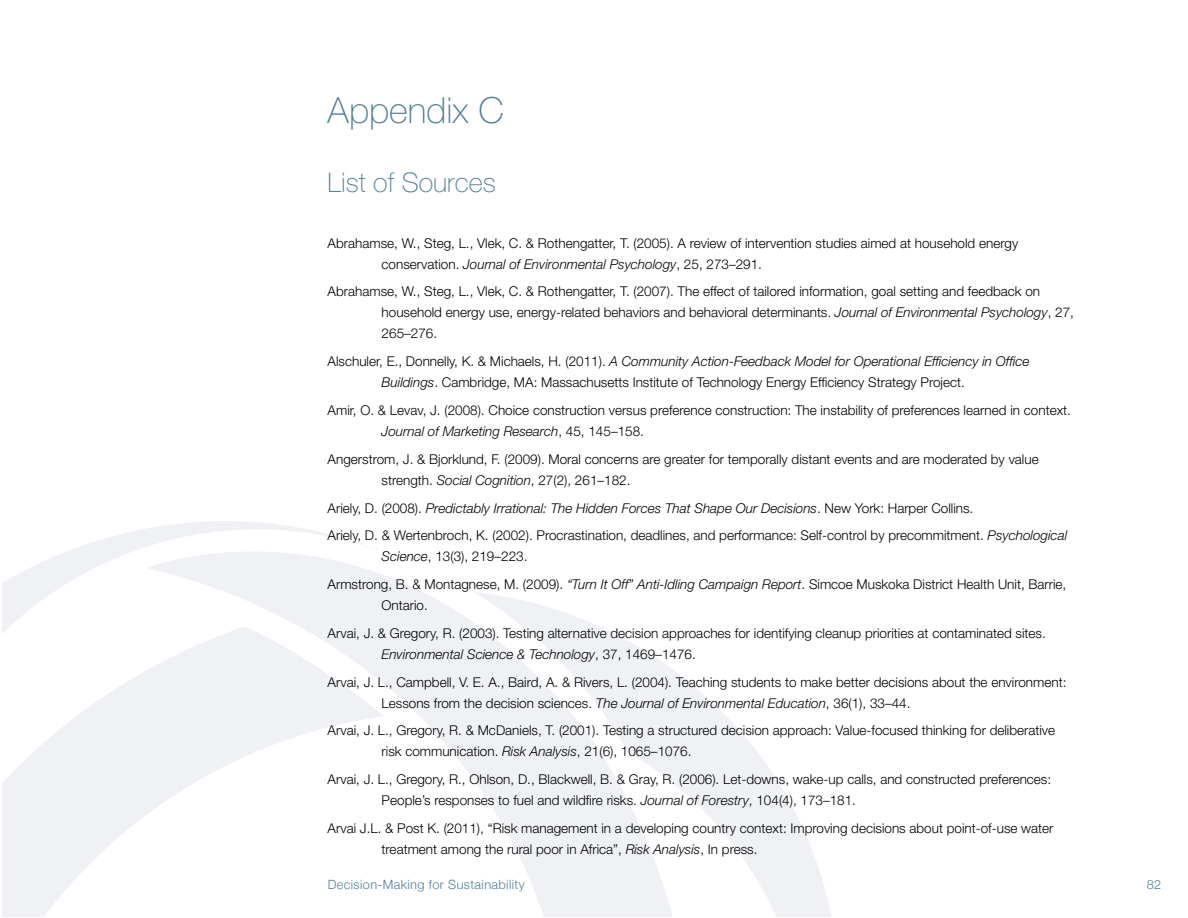
<style>
.page{position:relative;width:1188px;height:918px;background:#fff}
.page>*{position:absolute;margin:0;border:0;box-sizing:border-box;transform-origin:0 0}
.t1{font:100 36px "Helvetica Neue LT Std";color:#527d97}
.t2{font:100 27px "Helvetica Neue LT Std";color:#527d97}
.t3{font:300 13.5px/27.8px "Helvetica Neue LT Std";color:#000}
.t4{font:300 12.75px "Helvetica Neue";letter-spacing:.03em;color:#527d97}
.s1{font-style:italic}
</style>
<div class="page">
<h1 class="t1" style="left:328px;top:90px;width:178px">Appendix C</h1>
<h2 class="t2" style="left:328px;top:167px;width:170px">List of Sources</h2>
<p class="t3" style="left:382px;top:232px;width:638px;line-height:21px;text-indent:-54px">Abrahamse, W., Steg, L., Vlek, C. &amp; Rothengatter, T. (2005). A review of intervention studies aimed at household energy conservation. <span class="s1">Journal of Environmental Psychology</span>, 25, 273–291.</p>
<p class="t3" style="left:382px;top:281px;width:694px;line-height:21px;text-indent:-54px">Abrahamse, W., Steg, L., Vlek, C. &amp; Rothengatter, T. (2007). The effect of tailored information, goal setting and feedback on household energy use, energy-related behaviors and behavioral determinants. <span class="s1">Journal of Environmental Psychology</span>, 27,<br>265–276.</p>
<p class="t3" style="left:382px;top:351px;width:649px;line-height:21px;text-indent:-54px">Alschuler, E., Donnelly, K. &amp; Michaels, H. (2011). <span class="s1">A Community Action-Feedback Model for Operational Efficiency in Office<br>Buildings</span>. Cambridge, MA: Massachusetts Institute of Technology Energy Efficiency Strategy Project.</p>
<p class="t3" style="left:382px;top:399px;width:691px;line-height:21px;text-indent:-54px">Amir, O. &amp; Levav, J. (2008). Choice construction versus preference construction: The instability of preferences learned in context.<br><span class="s1">Journal of Marketing Research</span>, 45, 145–158.</p>
<p class="t3" style="left:382px;top:448px;width:659px;line-height:21px;text-indent:-54px">Angerstrom, J. &amp; Bjorklund, F. (2009). Moral concerns are greater for temporally distant events and are moderated by value strength. <span class="s1">Social Cognition</span>, 27(2), 261–182.</p>
<p class="t3" style="left:328px;top:494px;width:741px">Ariely, D. (2008). <span class="s1">Predictably Irrational: The Hidden Forces That Shape Our Decisions</span>. New York: Harper Collins.<br>Ariely, D. &amp; Wertenbroch, K. (2002). Procrastination, deadlines, and performance: Self-control by precommitment. <span class="s1">Psychological</span></p>
<p class="t3" style="left:328px;top:542px;width:740px;text-indent:54px"><span class="s1">Science</span>, 13(3), 219–223.<br>Armstrong, B. &amp; Montagnese, M. (2009). <span class="s1">“Turn It Off” Anti-Idling Campaign Report</span>. Simcoe Muskoka District Health Unit, Barrie,</p>
<p class="t3" style="left:328px;top:591px;width:720px;text-indent:54px">Ontario.<br>Arvai, J. &amp; Gregory, R. (2003). Testing alternative decision approaches for identifying cleanup priorities at contaminated sites.</p>
<p class="t3" style="left:328px;top:640px;width:740px;text-indent:54px"><span class="s1">Environmental Science &amp; Technology</span>, 37, 1469–1476.<br>Arvai, J. L., Campbell, V. E. A., Baird, A. &amp; Rivers, L. (2004). Teaching students to make better decisions about the environment:</p>
<p class="t3" style="left:328px;top:689px;width:729px;text-indent:54px">Lessons from the decision sciences. <span class="s1">The Journal of Environmental Education</span>, 36(1), 33–44.<br>Arvai, J. L., Gregory, R. &amp; McDaniels, T. (2001). Testing a structured decision approach: Value-focused thinking for deliberative</p>
<p class="t3" style="left:328px;top:737px;width:725px;text-indent:54px">risk communication. <span class="s1">Risk Analysis</span>, 21(6), 1065–1076.<br>Arvai, J. L., Gregory, R., Ohlson, D., Blackwell, B. &amp; Gray, R. (2006). Let-downs, wake-up calls, and constructed preferences:</p>
<p class="t3" style="left:328px;top:786px;width:727px;text-indent:54px">People’s responses to fuel and wildfire risks. <span class="s1">Journal of Forestry</span>, 104(4), 173–181.<br>Arvai J.L. &amp; Post K. (2011), “Risk management in a developing country context: Improving decisions about point-of-use water</p>
<p class="t3" style="left:382px;top:835px;width:377px">treatment among the rural poor in Africa”, <span class="s1">Risk Analysis</span>, In press.</p>
<p class="t4" style="left:328px;top:877px;width:198px">Decision-Making for Sustainability</p>
<p class="t4" style="left:1147px;top:877px;width:16px">82</p>
</div>
